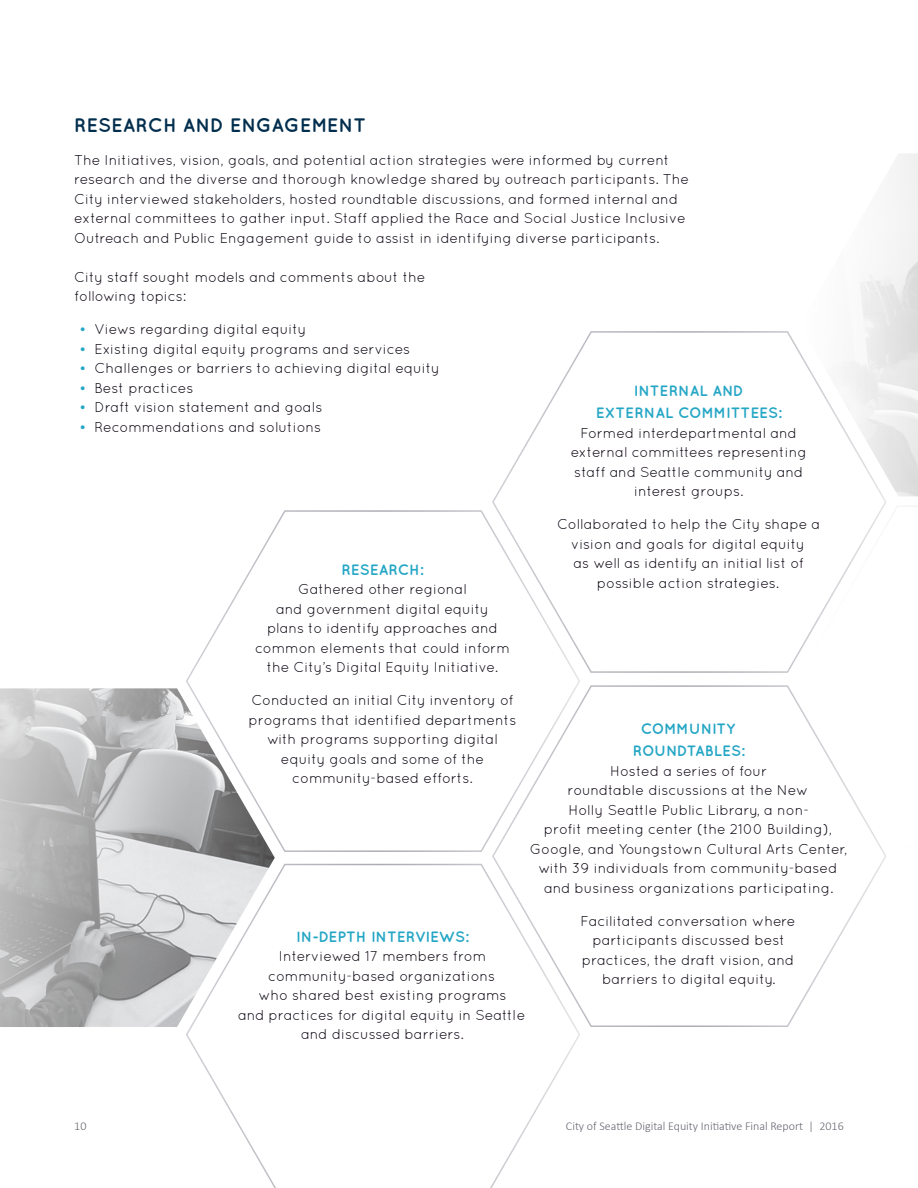
<style>
.page{position:relative;width:918px;height:1188px;background:#fff}
.page>*{position:absolute;margin:0;border:0;box-sizing:border-box;transform-origin:0 0}
.Subheader{font:700 19.5px "Quicksand";letter-spacing:.005em;color:#022e4e}
.sub_sub_head{font:700 15px/22.5px "Quicksand";color:#24a6c5;text-align:center}
.body{font:14.25px/19.5px "Quicksand";letter-spacing:-.005em;color:#0a020f;text-align:center}
.t1{font:300 12px "Calibri";color:#696671}
.s1{font-family:"Gotham";font-weight:500;font-size:13.5px;color:#24a6c5}
</style>
<div class="page">
<svg style="left:186px;top:863px;width:394px;height:325px"></svg>
<svg style="left:186px;top:510px;width:394px;height:342px"></svg>
<svg style="left:491px;top:331px;width:395px;height:343px"></svg>
<svg style="left:491px;top:684px;width:395px;height:344px"></svg>
<img style="left:0;top:688px;width:275px;height:339px">
<img style="left:799px;top:154px;width:119px;height:342px">
<svg style="left:797px;top:504px;width:121px;height:344px"></svg>
<p class="Subheader" style="left:74px;top:113px;width:293px">RESEARCH AND ENGAGEMENT</p>
<p class="body" style="left:74px;top:150px;width:616px;text-align:left">The Initiatives, vision, goals, and potential action strategies were informed by current research and the diverse and thorough knowledge shared by outreach participants. The City interviewed stakeholders, hosted roundtable discussions, and formed internal and external committees to gather input. Staff applied the Race and Social Justice Inclusive Outreach and Public Engagement guide to assist in identifying diverse participants.</p>
<p class="body" style="left:74px;top:267px;width:353px;text-align:left">City staff sought models and comments about the following topics:</p>
<p class="body" style="left:79px;top:319px;width:229px"><span class="s1">•</span> Views regarding digital equity</p>
<p class="body" style="left:79px;top:339px;width:332px"><span class="s1">•</span> Existing digital equity programs and services</p>
<p class="body" style="left:79px;top:358px;width:362px"><span class="s1">•</span> Challenges or barriers to achieving digital equity</p>
<p class="body" style="left:79px;top:378px;width:116px"><span class="s1">•</span> Best practices</p>
<p class="body" style="left:79px;top:397px;width:245px"><span class="s1">•</span> Draft vision statement and goals</p>
<p class="body" style="left:79px;top:417px;width:243px"><span class="s1">•</span> Recommendations and solutions</p>
<p class="sub_sub_head" style="left:596px;top:379px;width:187px">INTERNAL AND<br>EXTERNAL COMMITTEES:</p>
<p class="body" style="left:571px;top:423px;width:238px">Formed interdepartmental and external committees representing staff and Seattle community and interest groups.</p>
<p class="body" style="left:557px;top:514px;width:265px">Collaborated to help the City shape a vision and goals for digital equity<br>as well as identify an initial list of possible action strategies.</p>
<p class="sub_sub_head" style="left:342px;top:558px;width:84px">RESEARCH:</p>
<p class="body" style="left:255px;top:579px;width:256px">Gathered other regional<br>and government digital equity<br>plans to identify approaches and common elements that could inform the City’s Digital Equity Initiative.</p>
<p class="body" style="left:249px;top:690px;width:269px">Conducted an initial City inventory of programs that identified departments with programs supporting digital equity goals and some of the community-based efforts.</p>
<p class="sub_sub_head" style="left:633px;top:717px;width:113px">COMMUNITY<br>ROUNDTABLES:</p>
<p class="body" style="left:530px;top:761px;width:319px">Hosted a series of four<br>roundtable discussions at the New<br>Holly Seattle Public Library, a non-<br>profit meeting center (the 2100 Building), Google, and Youngstown Cultural Arts Center, with 39 individuals from community-based and business organizations participating.</p>
<p class="body" style="left:581px;top:911px;width:216px">Facilitated conversation where participants discussed best practices, the draft vision, and barriers to digital equity.</p>
<p class="sub_sub_head" style="left:296px;top:925px;width:174px">IN-DEPTH INTERVIEWS:</p>
<p class="body" style="left:238px;top:946px;width:289px">Interviewed 17 members from community-based organizations<br>who shared best existing programs<br>and practices for digital equity in Seattle and discussed barriers.</p>
<p class="t1" style="left:74px;top:1119px;width:14px">10</p>
<p class="t1" style="left:566px;top:1119px;width:279px">City of Seattle Digital Equity Initiative Final Report | 2016</p>
</div>
